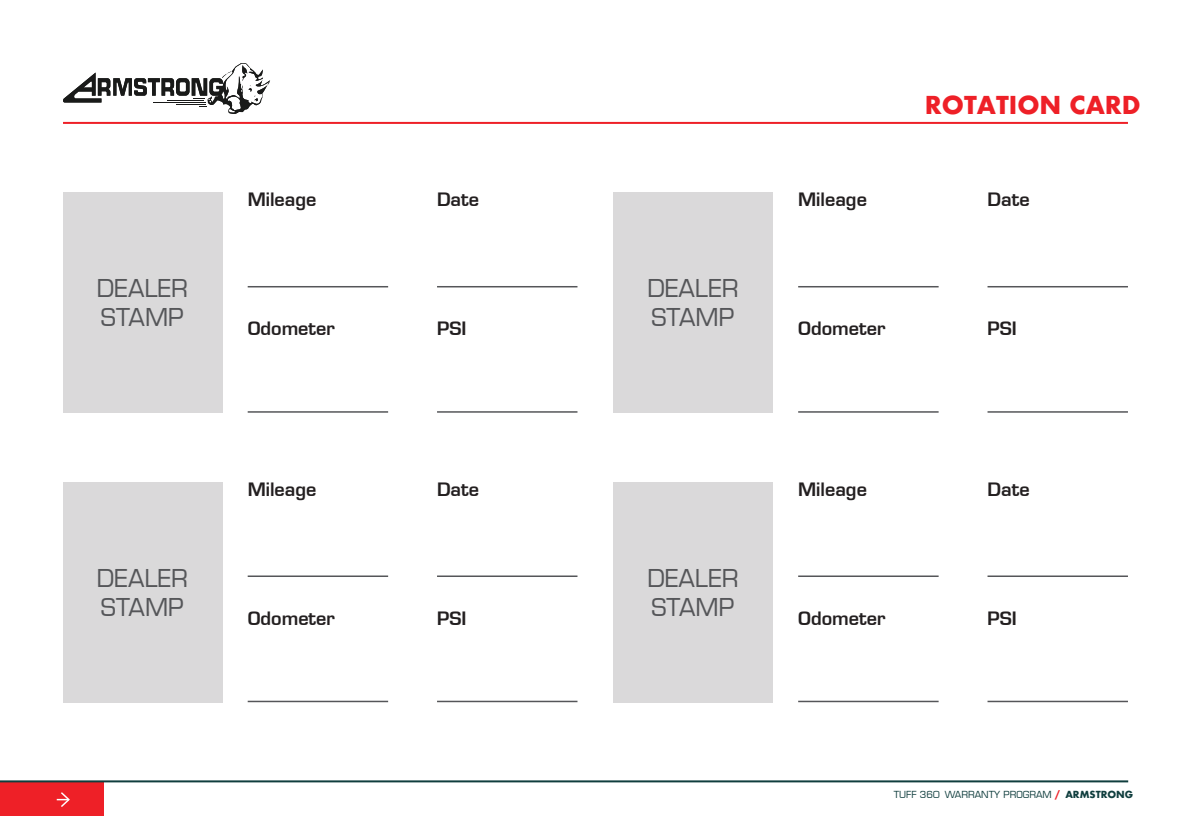
<style>
.page{position:relative;width:1191px;height:840px;background:#fff}
.page>*{position:absolute;margin:0;border:0;box-sizing:border-box;transform-origin:0 0}
.t1{font:500 24px/28.8px "Eurostile";color:#555659}
.t2{font:700 24px "Futura";color:#ee2027}
.t3{font:600 18px "Eurostile";color:#231f20}
.t4{font:500 9.6px "Eurostile";color:#103e3e}
.s1{font-family:"Futura";font-weight:700;color:#ee2027}
.s2{font-family:"Futura";font-weight:700}
</style>
<div class="page">
<div style="left:0;top:780px;width:104px;height:35px;background:#ee2027"></div>
<hr style="left:0;top:780px;width:1128px;height:2px;background:#103e3e">
<svg style="left:57px;top:792px;width:13px;height:15px"></svg>
<div style="left:63px;top:192px;width:159px;height:221px;background:#dad9da"></div>
<hr style="left:248px;top:286px;width:140px;height:1px;background:#555659">
<hr style="left:437px;top:286px;width:140px;height:1px;background:#555659">
<hr style="left:248px;top:411px;width:140px;height:1px;background:#555659">
<hr style="left:437px;top:411px;width:140px;height:1px;background:#555659">
<div style="left:613px;top:192px;width:159px;height:221px;background:#dad9da"></div>
<hr style="left:798px;top:286px;width:140px;height:1px;background:#555659">
<hr style="left:987px;top:286px;width:141px;height:1px;background:#555659">
<hr style="left:798px;top:411px;width:140px;height:1px;background:#555659">
<hr style="left:987px;top:411px;width:141px;height:1px;background:#555659">
<div style="left:63px;top:482px;width:159px;height:220px;background:#dad9da"></div>
<hr style="left:248px;top:575px;width:140px;height:1px;background:#555659">
<hr style="left:437px;top:575px;width:140px;height:1px;background:#555659">
<hr style="left:248px;top:700px;width:140px;height:1px;background:#555659">
<hr style="left:437px;top:700px;width:140px;height:1px;background:#555659">
<div style="left:613px;top:482px;width:159px;height:220px;background:#dad9da"></div>
<hr style="left:798px;top:575px;width:140px;height:1px;background:#555659">
<hr style="left:987px;top:575px;width:141px;height:1px;background:#555659">
<hr style="left:798px;top:700px;width:140px;height:1px;background:#555659">
<hr style="left:987px;top:700px;width:141px;height:1px;background:#555659">
<svg style="left:63px;top:63px;width:207px;height:51px"></svg>
<hr style="left:63px;top:122px;width:1065px;height:2px;background:#ee2027">
<h1 class="t1" style="left:97px;top:274px;width:93px">DEALER<br>STAMP</h1>
<h1 class="t1" style="left:97px;top:563px;width:93px">DEALER<br>STAMP</h1>
<p class="t3" style="left:248px;top:188px;width:70px">Mileage</p>
<p class="t3" style="left:248px;top:317px;width:89px">Odometer</p>
<p class="t3" style="left:248px;top:477px;width:70px">Mileage</p>
<p class="t3" style="left:248px;top:606px;width:89px">Odometer</p>
<p class="t3" style="left:437px;top:188px;width:44px">Date</p>
<p class="t3" style="left:437px;top:317px;width:31px">PSI</p>
<p class="t3" style="left:437px;top:477px;width:44px">Date</p>
<p class="t3" style="left:437px;top:606px;width:31px">PSI</p>
<h1 class="t1" style="left:647px;top:274px;width:93px">DEALER<br>STAMP</h1>
<h1 class="t1" style="left:647px;top:563px;width:93px">DEALER<br>STAMP</h1>
<p class="t3" style="left:798px;top:188px;width:70px">Mileage</p>
<h1 class="t2" style="left:924px;top:87px;width:217px">ROTATION CARD</h1>
<p class="t3" style="left:987px;top:188px;width:44px">Date</p>
<p class="t3" style="left:798px;top:317px;width:89px">Odometer</p>
<p class="t3" style="left:987px;top:317px;width:31px">PSI</p>
<p class="t3" style="left:798px;top:477px;width:70px">Mileage</p>
<p class="t3" style="left:798px;top:606px;width:89px">Odometer</p>
<p class="t3" style="left:987px;top:477px;width:44px">Date</p>
<p class="t3" style="left:987px;top:606px;width:31px">PSI</p>
<p class="t4" style="left:893px;top:788px;width:241px">TUFF 360 WARRANTY PROGRAM <span class="s1">/</span> <span class="s2">ARMSTRONG</span></p>
</div>
